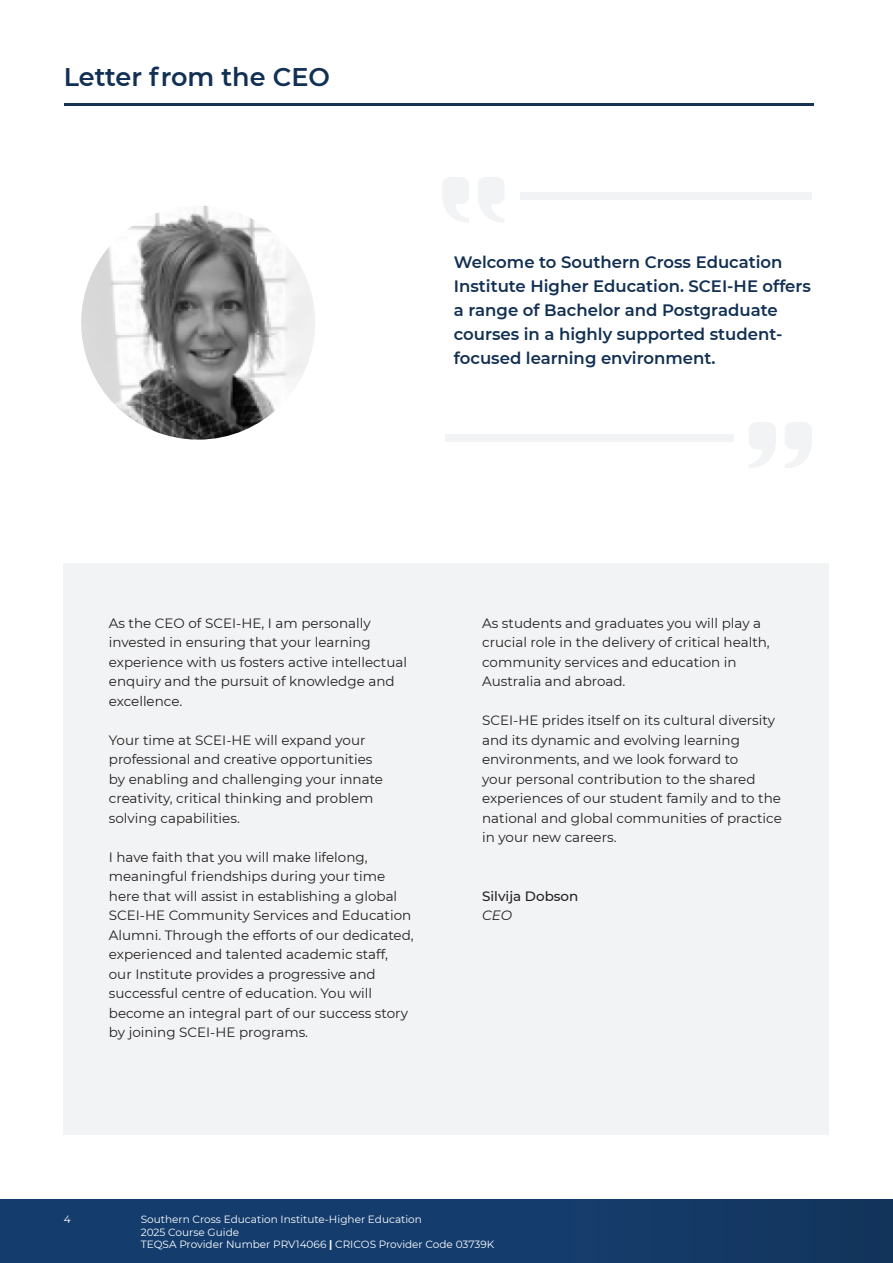
<style>
.page{position:relative;width:893px;height:1263px;background:#fff}
.page>*{position:absolute;margin:0;border:0;box-sizing:border-box;transform-origin:0 0}
.Headings_2_Pages{font:600 25.5px "Montserrat";color:#123053}
.Pull_Quote{font:600 16.5px/24px "Montserrat";color:#123053}
.t1{font:13.5px/19.5px "Montserrat";color:#231f20}
.t2{font:500 13.5px "Montserrat";color:#231f20}
.t3{font:italic 13.5px "Montserrat";color:#231f20}
.t4{font:10.5px/12.6px "Montserrat";color:#fff}
.s1{font-weight:700}
</style>
<div class="page">
<div style="left:0;top:1199px;width:893px;height:64px;background:linear-gradient(to right,#143f73,#133862)"></div>
<div style="left:64px;top:563px;width:765px;height:571px;background:#f2f3f4"></div>
<svg style="left:478px;top:177px;width:26px;height:45px"></svg>
<svg style="left:443px;top:177px;width:26px;height:45px"></svg>
<svg style="left:749px;top:422px;width:27px;height:46px"></svg>
<svg style="left:785px;top:422px;width:27px;height:46px"></svg>
<div style="left:520px;top:192px;width:292px;height:7px;background:#f2f3f4"></div>
<div style="left:445px;top:434px;width:289px;height:8px;background:#f2f3f4"></div>
<hr style="left:64px;top:103px;width:749px;height:3px;background:#173154">
<img style="left:81px;top:206px;width:234px;height:234px;border-radius:117px">
<p class="Headings_2_Pages" style="left:64px;top:59px;width:268px">Letter from the CEO</p>
<p class="Pull_Quote" style="left:454px;top:250px;width:359px">Welcome to Southern Cross Education Institute Higher Education. SCEI-HE offers a range of Bachelor and Postgraduate courses in a highly supported student&shy;focused learning environment.</p>
<p class="t1" style="left:109px;top:613px;width:300px">As the CEO of SCEI-HE, I am personally invested in ensuring that your learning experience with us fosters active intellectual enquiry and the pursuit of knowledge and excellence.</p>
<p class="t1" style="left:109px;top:730px;width:276px">Your time at SCEI-HE will expand your professional and creative opportunities by enabling and challenging your innate creativity, critical thinking and problem solving capabilities.</p>
<p class="t1" style="left:109px;top:847px;width:306px">I have faith that you will make lifelong, meaningful friendships during your time here that will assist in establishing a global SCEI-HE Community Services and Education Alumni. Through the efforts of our dedicated, experienced and talented academic staff, our Institute provides a progressive and successful centre of education. You will become an integral part of our success story by joining SCEI-HE programs.</p>
<p class="t1" style="left:482px;top:613px;width:289px">As students and graduates you will play a crucial role in the delivery of critical health, community services and education in Australia and abroad.</p>
<p class="t1" style="left:482px;top:710px;width:301px">SCEI-HE prides itself on its cultural diversity and its dynamic and evolving learning environments, and we look forward to<br>your personal contribution to the shared experiences of our student family and to the national and global communities of practice in your new careers.</p>
<p class="t2" style="left:482px;top:887px;width:98px">Silvija Dobson</p>
<p class="t3" style="left:482px;top:906px;width:32px">CEO</p>
<p class="t4" style="left:64px;top:1212px;width:8px">4</p>
<p class="t4" style="left:141px;top:1212px;width:355px">Southern Cross Education Institute-Higher Education<br>2025 Course Guide<br>TEQSA Provider Number PRV14066 <span class="s1">|</span> CRICOS Provider Code 03739K</p>
</div>
